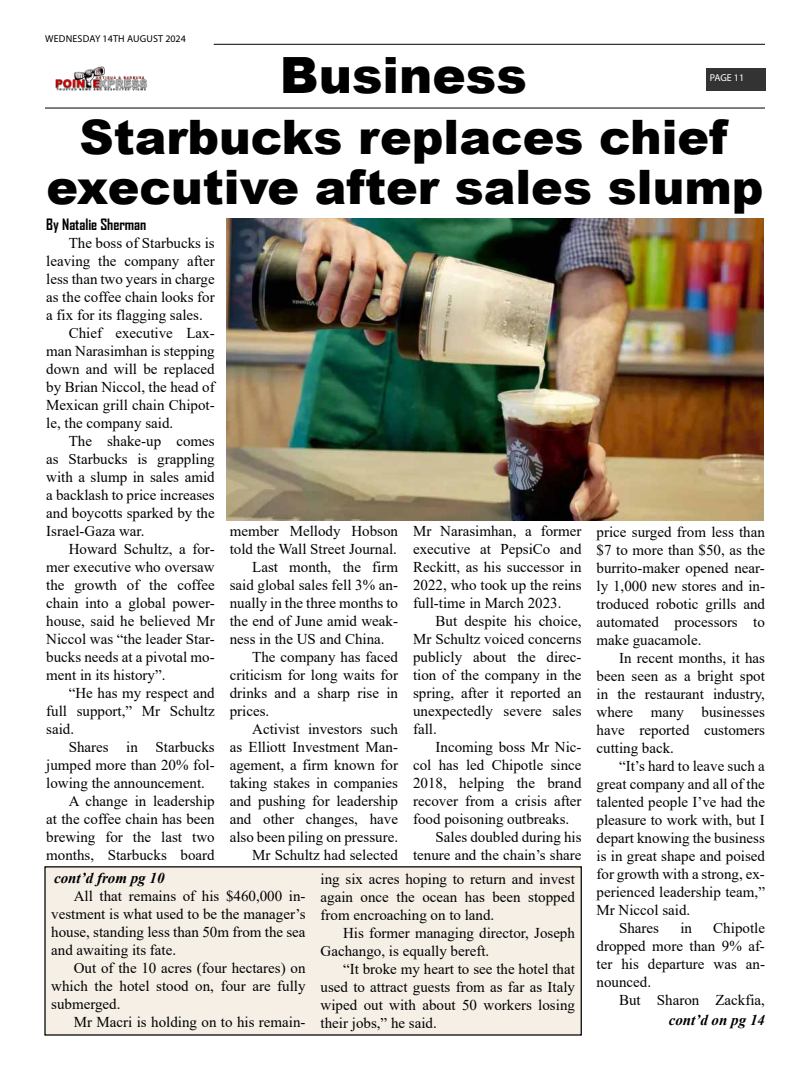
<style>
.page{position:relative;width:810px;height:1080px;background:#fff}
.page>*{position:absolute;margin:0;border:0;box-sizing:border-box;transform-origin:0 0}
.t1{font:900 50px "Arial";color:#000}
.t2{font:900 47.5px/50px "Arial";color:#000;text-align:center}
.t3{font:15px/18px "Times New Roman";color:#000;text-align:justify}
.t4{font:italic 700 15px "Times New Roman";color:#000}
.t5{font:700 15px "Agency FB";color:#000}
.t6{font:10px "Myriad Pro";letter-spacing:.02em;color:#000}
.t7{font:10px "Myriad Pro";letter-spacing:-.005em;color:#fff}
</style>
<div class="page">
<hr style="left:45px;top:107px;width:720px;height:2px;background:#333">
<hr style="left:214px;top:44px;width:551px;height:1px;background:#333">
<div style="left:706px;top:68px;width:60px;height:23px;background:#333"></div>
<img style="left:55px;top:66px;width:93px;height:25px">
<div style="left:45px;top:867px;width:536px;height:168px;background:#f5efe6"></div>
<img style="left:227px;top:219px;width:536px;height:301px">
<p class="t6" style="left:45px;top:33px;width:142px">WEDNESDAY 14TH AUGUST 2024</p>
<h1 class="t1" style="left:280px;top:39px;width:249px">Business</h1>
<p class="t7" style="left:710px;top:72px;width:36px">PAGE 11</p>
<h2 class="t2" style="left:46px;top:111px;width:719px">Starbucks replaces chief executive after sales slump</h2>
<p class="t5" style="left:46px;top:215px;width:102px">By Natalie Sherman</p>
<p class="t3" style="left:69px;top:234px;width:147px">The boss of Starbucks is</p>
<p class="t3" style="left:46px;top:252px;width:170px">leaving the company after</p>
<p class="t3" style="left:46px;top:270px;width:170px">less than two years in charge</p>
<p class="t3" style="left:46px;top:288px;width:170px">as the coffee chain looks for</p>
<p class="t3" style="left:46px;top:306px;width:158px">a fix for its flagging sales.</p>
<p class="t3" style="left:69px;top:324px;width:147px">Chief executive Lax-</p>
<p class="t3" style="left:46px;top:342px;width:170px">man Narasimhan is stepping</p>
<p class="t3" style="left:46px;top:360px;width:170px">down and will be replaced</p>
<p class="t3" style="left:46px;top:378px;width:170px">by Brian Niccol, the head of</p>
<p class="t3" style="left:46px;top:396px;width:170px">Mexican grill chain Chipot-</p>
<p class="t3" style="left:46px;top:414px;width:129px">le, the company said.</p>
<p class="t3" style="left:69px;top:432px;width:147px">The shake-up comes</p>
<p class="t3" style="left:46px;top:450px;width:170px">as Starbucks is grappling</p>
<p class="t3" style="left:46px;top:468px;width:170px">with a slump in sales amid</p>
<p class="t3" style="left:46px;top:486px;width:170px">a backlash to price increases</p>
<p class="t3" style="left:46px;top:504px;width:170px">and boycotts sparked by the</p>
<p class="t3" style="left:46px;top:522px;width:100px">Israel-Gaza war.</p>
<p class="t3" style="left:69px;top:540px;width:147px">Howard Schultz, a for-</p>
<p class="t3" style="left:46px;top:558px;width:170px">mer executive who oversaw</p>
<p class="t3" style="left:46px;top:576px;width:170px">the growth of the coffee</p>
<p class="t3" style="left:46px;top:594px;width:170px">chain into a global power-</p>
<p class="t3" style="left:46px;top:612px;width:170px">house, said he believed Mr</p>
<p class="t3" style="left:46px;top:630px;width:170px">Niccol was “the leader Star-</p>
<p class="t3" style="left:46px;top:648px;width:170px">bucks needs at a pivotal mo-</p>
<p class="t3" style="left:46px;top:666px;width:121px">ment in its history”.</p>
<p class="t3" style="left:69px;top:684px;width:147px">“He has my respect and</p>
<p class="t3" style="left:46px;top:702px;width:170px">full support,” Mr Schultz</p>
<p class="t3" style="left:46px;top:720px;width:29px">said.</p>
<p class="t3" style="left:69px;top:738px;width:147px">Shares in Starbucks</p>
<p class="t3" style="left:46px;top:756px;width:170px">jumped more than 20% fol-</p>
<p class="t3" style="left:46px;top:774px;width:160px">lowing the announcement.</p>
<p class="t3" style="left:69px;top:792px;width:147px">A change in leadership</p>
<p class="t3" style="left:46px;top:810px;width:170px">at the coffee chain has been</p>
<p class="t3" style="left:46px;top:828px;width:170px">brewing for the last two</p>
<p class="t3" style="left:46px;top:846px;width:170px">months, Starbucks board</p>
<p class="t3" style="left:230px;top:522px;width:170px">member Mellody Hobson</p>
<p class="t3" style="left:230px;top:540px;width:169px">told the Wall Street Journal.</p>
<p class="t3" style="left:252px;top:558px;width:147px">Last month, the firm</p>
<p class="t3" style="left:230px;top:576px;width:170px">said global sales fell 3% an-</p>
<p class="t3" style="left:230px;top:594px;width:170px">nually in the three months to</p>
<p class="t3" style="left:230px;top:612px;width:170px">the end of June amid weak-</p>
<p class="t3" style="left:230px;top:630px;width:156px">ness in the US and China.</p>
<p class="t3" style="left:252px;top:648px;width:147px">The company has faced</p>
<p class="t3" style="left:230px;top:666px;width:170px">criticism for long waits for</p>
<p class="t3" style="left:230px;top:684px;width:170px">drinks and a sharp rise in</p>
<p class="t3" style="left:230px;top:702px;width:41px">prices.</p>
<p class="t3" style="left:252px;top:720px;width:147px">Activist investors such</p>
<p class="t3" style="left:230px;top:738px;width:170px">as Elliott Investment Man-</p>
<p class="t3" style="left:230px;top:756px;width:170px">agement, a firm known for</p>
<p class="t3" style="left:230px;top:774px;width:170px">taking stakes in companies</p>
<p class="t3" style="left:230px;top:792px;width:170px">and pushing for leadership</p>
<p class="t3" style="left:230px;top:810px;width:170px">and other changes, have</p>
<p class="t3" style="left:230px;top:828px;width:170px">also been piling on pressure.</p>
<p class="t3" style="left:252px;top:846px;width:147px">Mr Schultz had selected</p>
<p class="t3" style="left:413px;top:522px;width:170px">Mr Narasimhan, a former executive at PepsiCo and Reckitt, as his successor in 2022, who took up the reins full-time in March 2023.</p>
<p class="t3" style="left:413px;top:612px;width:170px;text-indent:22px">But despite his choice, Mr Schultz voiced concerns publicly about the direc&shy;tion of the company in the spring, after it reported an unexpectedly severe sales fall.</p>
<p class="t3" style="left:436px;top:738px;width:147px">Incoming boss Mr Nic-</p>
<p class="t3" style="left:413px;top:756px;width:170px">col has led Chipotle since</p>
<p class="t3" style="left:413px;top:774px;width:170px">2018, helping the brand</p>
<p class="t3" style="left:413px;top:792px;width:170px">recover from a crisis after</p>
<p class="t3" style="left:413px;top:810px;width:158px">food poisoning outbreaks.</p>
<p class="t3" style="left:436px;top:828px;width:147px">Sales doubled during his</p>
<p class="t3" style="left:413px;top:846px;width:170px">tenure and the chain’s share</p>
<p class="t4" style="left:54px;top:867px;width:112px">cont’d from pg 10</p>
<p class="t3" style="left:51px;top:887px;width:256px;text-indent:22px">All that remains of his $460,000 in&shy;vestment is what used to be the manager’s house, standing less than 50m from the sea and awaiting its fate.</p>
<p class="t3" style="left:51px;top:959px;width:256px;text-indent:22px">Out of the 10 acres (four hectares) on which the hotel stood on, four are fully submerged.</p>
<p class="t3" style="left:74px;top:1013px;width:233px">Mr Macri is holding on to his remain-</p>
<p class="t3" style="left:321px;top:869px;width:256px">ing six acres hoping to return and invest again once the ocean has been stopped from encroaching on to land.</p>
<p class="t3" style="left:321px;top:923px;width:256px;text-indent:22px">His former managing director, Joseph<br>Gachango, is equally bereft.</p>
<p class="t3" style="left:321px;top:959px;width:256px;text-indent:22px">“It broke my heart to see the hotel that used to attract guests from as far as Italy wiped out with about 50 workers losing their jobs,” he said.</p>
<p class="t3" style="left:597px;top:522px;width:170px">price surged from less than $7 to more than $50, as the burrito-maker opened near&shy;ly 1,000 new stores and in&shy;troduced robotic grills and automated processors to make guacamole.</p>
<p class="t3" style="left:597px;top:648px;width:170px;text-indent:22px">In recent months, it has been seen as a bright spot in the restaurant industry, where many businesses have reported customers cutting back.</p>
<p class="t3" style="left:619px;top:756px;width:147px">“It’s hard to leave such a</p>
<p class="t3" style="left:597px;top:774px;width:170px">great company and all of the</p>
<p class="t3" style="left:597px;top:792px;width:170px">talented people I’ve had the</p>
<p class="t3" style="left:597px;top:810px;width:170px">pleasure to work with, but I</p>
<p class="t3" style="left:597px;top:828px;width:170px">depart knowing the business</p>
<p class="t3" style="left:597px;top:846px;width:170px">is in great shape and poised</p>
<p class="t3" style="left:597px;top:864px;width:170px">for growth with a strong, ex-</p>
<p class="t3" style="left:597px;top:882px;width:170px">perienced leadership team,”</p>
<p class="t3" style="left:597px;top:900px;width:95px">Mr Niccol said.</p>
<p class="t3" style="left:619px;top:918px;width:41px">Shares</p>
<p class="t3" style="left:680px;top:918px;width:13px">in</p>
<p class="t3" style="left:597px;top:918px;width:170px;text-indent:117px">Chipotle dropped more than 9% af&shy;ter his departure was an&shy;nounced.</p>
<p class="t3" style="left:619px;top:990px;width:147px">But Sharon Zackfia,</p>
<p class="t4" style="left:669px;top:1010px;width:98px">cont’d on pg 14</p>
</div>
